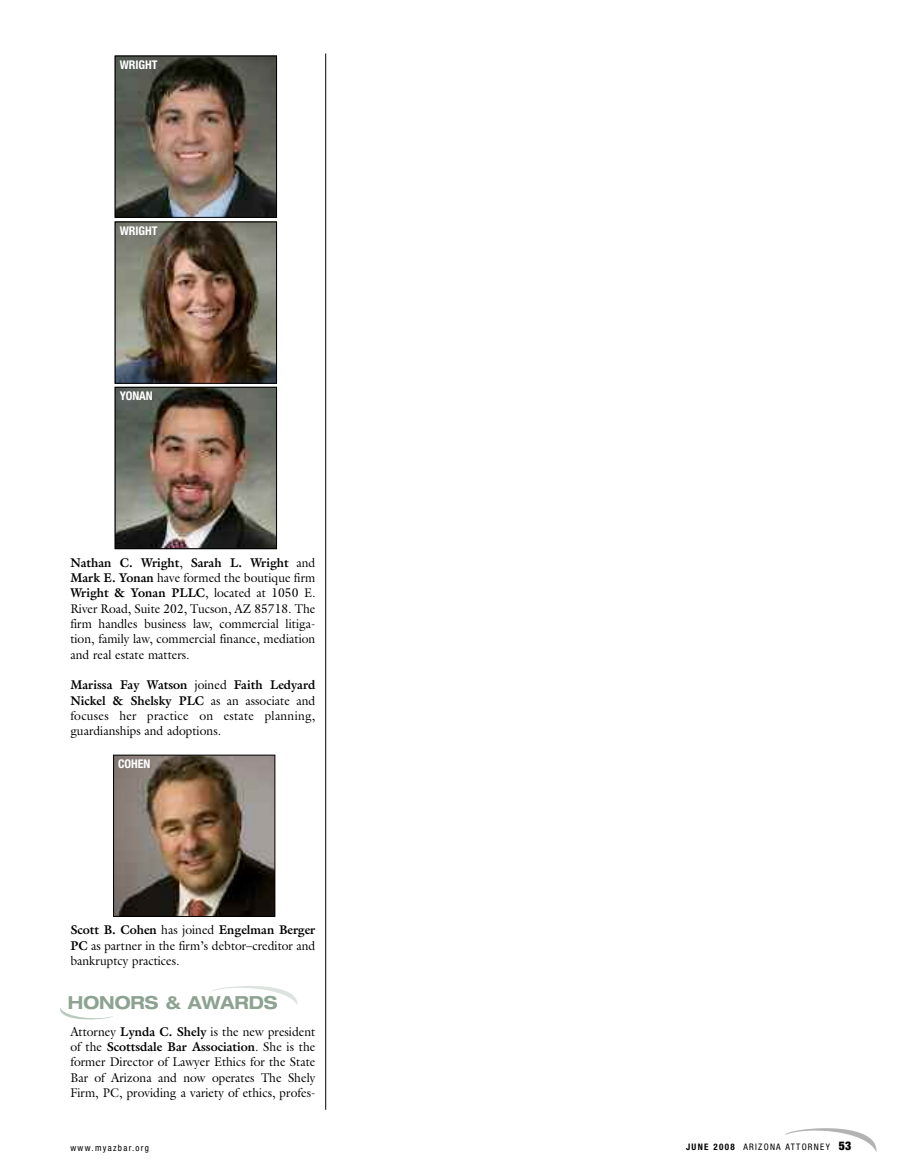
<style>
.page{position:relative;width:905px;height:1175px;background:#fff}
.page>*{position:absolute;margin:0;border:0;box-sizing:border-box;transform-origin:0 0}
.t1{font:700 expanded 18px "Helvetica Neue";color:#8da391;scale:.93 1}
.t2{font:12.75px/15.3px "Galliard";color:#000;text-align:justify;scale:.95 1}
.t3{font:700 condensed 12px "Helvetica Neue";color:#fff}
.t4{font:condensed 9px "Helvetica Neue";letter-spacing:.145em;color:#000}
.s1{font-weight:700}
.s2{font-weight:900;font-size:12px}
</style>
<div class="page">
<hr style="left:325px;top:53px;width:1px;height:1056px;background:#000">
<svg style="left:785px;top:1128px;width:92px;height:24px"></svg>
<img style="left:115px;top:756px;width:158px;height:158px">
<div style="left:113px;top:754px;width:162px;height:162px;border:1px solid #000"></div>
<img style="left:117px;top:58px;width:158px;height:158px">
<img style="left:117px;top:223px;width:158px;height:158px">
<img style="left:117px;top:389px;width:158px;height:158px">
<div style="left:115px;top:56px;width:162px;height:162px;border:1px solid #000"></div>
<div style="left:115px;top:221px;width:162px;height:162px;border:1px solid #000"></div>
<div style="left:115px;top:387px;width:162px;height:162px;border:1px solid #000"></div>
<svg style="left:60px;top:1008px;width:53px;height:12px"></svg>
<svg style="left:212px;top:986px;width:86px;height:19px"></svg>
<p class="t3" style="left:120px;top:60px;width:39px">WRIGHT</p>
<p class="t3" style="left:120px;top:226px;width:39px">WRIGHT</p>
<p class="t3" style="left:120px;top:392px;width:35px">YONAN</p>
<p class="t2" style="left:70px;top:555px;width:259px"><span class="s1">Nathan C. Wright</span>, <span class="s1">Sarah L. Wright</span> and <span class="s1">Mark E. Yonan</span> have formed the boutique firm <span class="s1">Wright &amp; Yonan PLLC</span>, located at 1050 E.<br>River Road, Suite 202, Tucson, AZ 85718. The firm handles business law, commercial litiga&shy;tion, family law, commercial finance, mediation and real estate matters.</p>
<p class="t2" style="left:70px;top:677px;width:259px"><span class="s1">Marissa Fay Watson</span> joined <span class="s1">Faith Ledyard Nickel &amp; Shelsky PLC</span> as an associate and focuses her practice on estate planning, guardianships and adoptions.</p>
<p class="t3" style="left:118px;top:759px;width:34px">COHEN</p>
<p class="t2" style="left:70px;top:922px;width:259px"><span class="s1">Scott B. Cohen</span> has joined <span class="s1">Engelman Berger PC</span> as partner in the firm’s debtor–creditor and bankruptcy practices.</p>
<h1 class="t1" style="left:68px;top:996px;width:227px">HONORS &amp; AWARDS</h1>
<p class="t2" style="left:70px;top:1023px;width:259px">Attorney <span class="s1">Lynda C. Shely</span> is the new president of the <span class="s1">Scottsdale Bar Association</span>. She is the former Director of Lawyer Ethics for the State Bar of Arizona and now operates The Shely Firm, PC, providing a variety of ethics, profes-</p>
<p class="t4" style="left:70px;top:1144px;width:80px">www.myazbar.org</p>
<p class="t4" style="left:686px;top:1144px;width:167px"><span class="s1">JUNE 2008</span> ARIZONA ATTORNEY <span class="s2">53</span></p>
</div>
